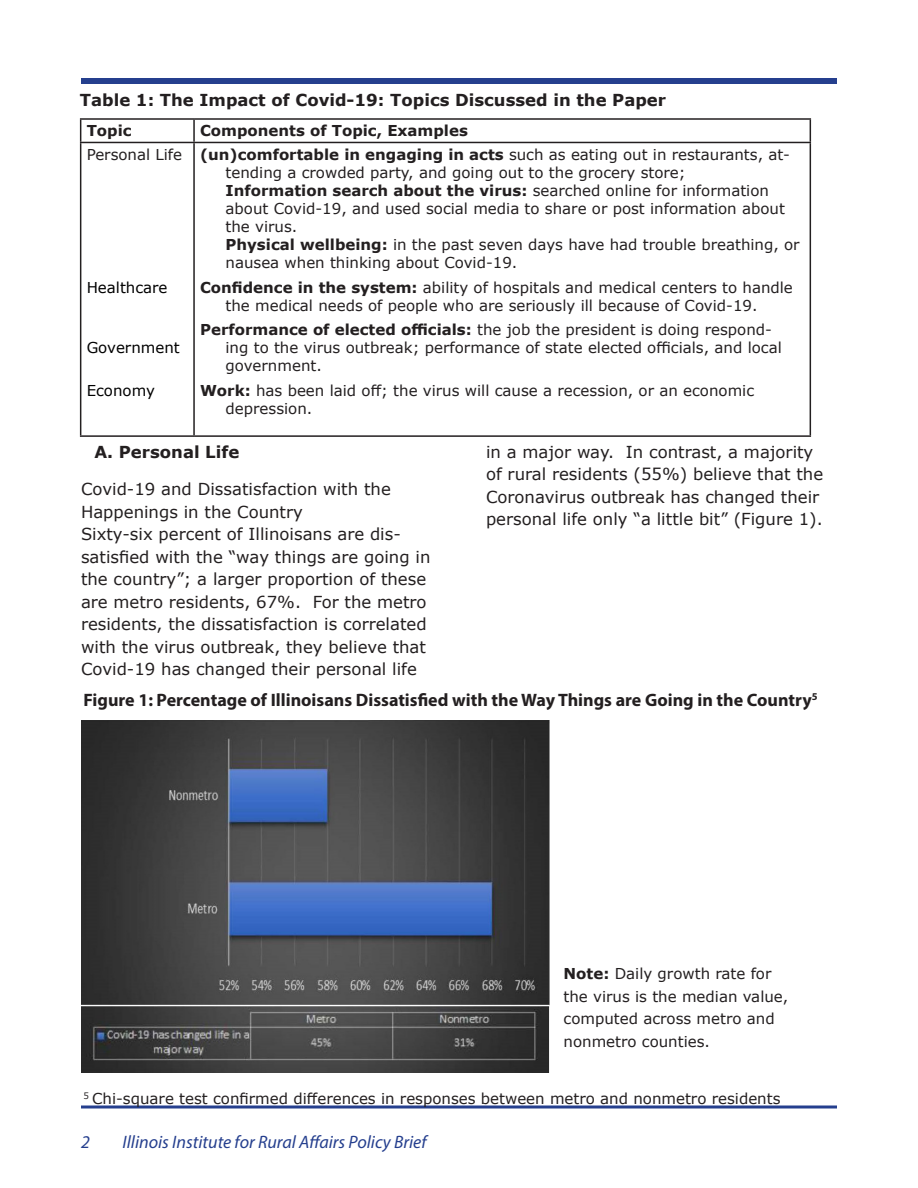
<style>
.page{position:relative;width:918px;height:1188px;background:#fff}
.page>*{position:absolute;margin:0;border:0;box-sizing:border-box;transform-origin:0 0}
.note{font:700 18px "Myriad Pro";color:#231f20}
.t1{font:italic 18px "Myriad Pro";color:#253f8e}
.text{font:16.5px/22.5px "Verdana";color:#231f20}
.text-2{font:700 16.5px "Verdana";color:#231f20}
.note-2{font:15px/18px "Verdana";color:#231f20}
.text-3{font:15px/22.5px "Verdana";color:#231f20}
.note-3{font:700 15px "Verdana";color:#231f20}
.note-4{font:15px "Verdana";color:#000}
.s1{font-weight:700}
</style>
<div class="page">
<div style="left:81px;top:78px;width:756px;height:6px;background:#253f8e"></div>
<hr style="left:81px;top:1106px;width:756px;height:2px;background:#253f8e">
<img style="left:82px;top:720px;width:467px;height:352px">
<hr style="left:80px;top:118px;width:114px;height:2px;background:#231f20">
<svg style="left:80px;top:120px;width:1px;height:22px"></svg>
<hr style="left:194px;top:118px;width:617px;height:2px;background:#231f20">
<hr style="left:193px;top:120px;width:2px;height:22px;background:#231f20">
<svg style="left:810px;top:120px;width:1px;height:22px"></svg>
<hr style="left:80px;top:142px;width:114px;height:1px;background:#231f20">
<hr style="left:80px;top:143px;width:1px;height:292px;background:#231f20">
<hr style="left:194px;top:142px;width:617px;height:1px;background:#231f20">
<hr style="left:193px;top:143px;width:2px;height:292px;background:#231f20">
<hr style="left:810px;top:143px;width:1px;height:292px;background:#231f20">
<hr style="left:80px;top:435px;width:114px;height:2px;background:#231f20">
<hr style="left:194px;top:435px;width:617px;height:2px;background:#231f20">
<p class="text-2" style="left:80px;top:88px;width:588px">Table 1: The Impact of Covid-19: Topics Discussed in the Paper</p>
<p class="note-3" style="left:87px;top:120px;width:46px">Topic</p>
<p class="note-3" style="left:200px;top:120px;width:269px">Components of Topic, Examples</p>
<p class="note-2" style="left:87px;top:145px;width:97px">Personal Life</p>
<p class="note-2" style="left:226px;top:145px;width:576px;text-indent:-26px"><span class="s1">(un)comfortable in engaging in acts</span> such as eating out in restaurants, at&shy;tending a crowded party, and going out to the grocery store;<br><span class="s1">Information search about the virus:</span> searched online for information about Covid-19, and used social media to share or post information about the virus.<br><span class="s1">Physical wellbeing:</span> in the past seven days have had trouble breathing, or nausea when thinking about Covid-19.</p>
<p class="note-2" style="left:226px;top:278px;width:569px;text-indent:-26px"><span class="s1">Confidence in the system:</span> ability of hospitals and medical centers to handle the medical needs of people who are seriously ill because of Covid-19.</p>
<p class="note-2" style="left:226px;top:321px;width:558px;text-indent:-26px"><span class="s1">Performance of elected officials:</span> the job the president is doing respond&shy;ing to the virus outbreak; performance of state elected officials, and local government.</p>
<p class="note-2" style="left:226px;top:382px;width:530px;text-indent:-26px"><span class="s1">Work:</span> has been laid off; the virus will cause a recession, or an economic depression.</p>
<p class="note-4" style="left:87px;top:277px;width:82px">Healthcare</p>
<p class="note-4" style="left:87px;top:338px;width:95px">Government</p>
<p class="note-4" style="left:87px;top:380px;width:70px">Economy</p>
<p class="text-2" style="left:94px;top:440px;width:146px">A. Personal Life</p>
<p class="text" style="left:81px;top:478px;width:351px">Covid-19 and Dissatisfaction with the Happenings in the Country<br>Sixty-six percent of Illinoisans are dis&shy;satisfied with the “way things are going in the country”; a larger proportion of these are metro residents, 67%. For the metro residents, the dissatisfaction is correlated with the virus outbreak, they believe that Covid-19 has changed their personal life</p>
<p class="text" style="left:486px;top:440px;width:339px">in a major way. In contrast, a majority of rural residents (55%) believe that the Coronavirus outbreak has changed their personal life only “a little bit” (Figure 1).</p>
<p class="note" style="left:83px;top:688px;width:736px">Figure 1: Percentage of Illinoisans Dissatisfied with the Way Things are Going in the Country<sup>5</sup></p>
<p class="text-3" style="left:564px;top:962px;width:226px"><span class="s1">Note:</span> Daily growth rate for the virus is the median value, computed across metro and nonmetro counties.</p>
<p class="note-2" style="left:83px;top:1089px;width:699px"><sup>5</sup> Chi-square test confirmed differences in responses between metro and nonmetro residents</p>
<p class="t1" style="left:81px;top:1130px;width:10px">2</p>
<p class="t1" style="left:123px;top:1130px;width:305px">Illinois Institute for Rural Affairs Policy Brief</p>
</div>
